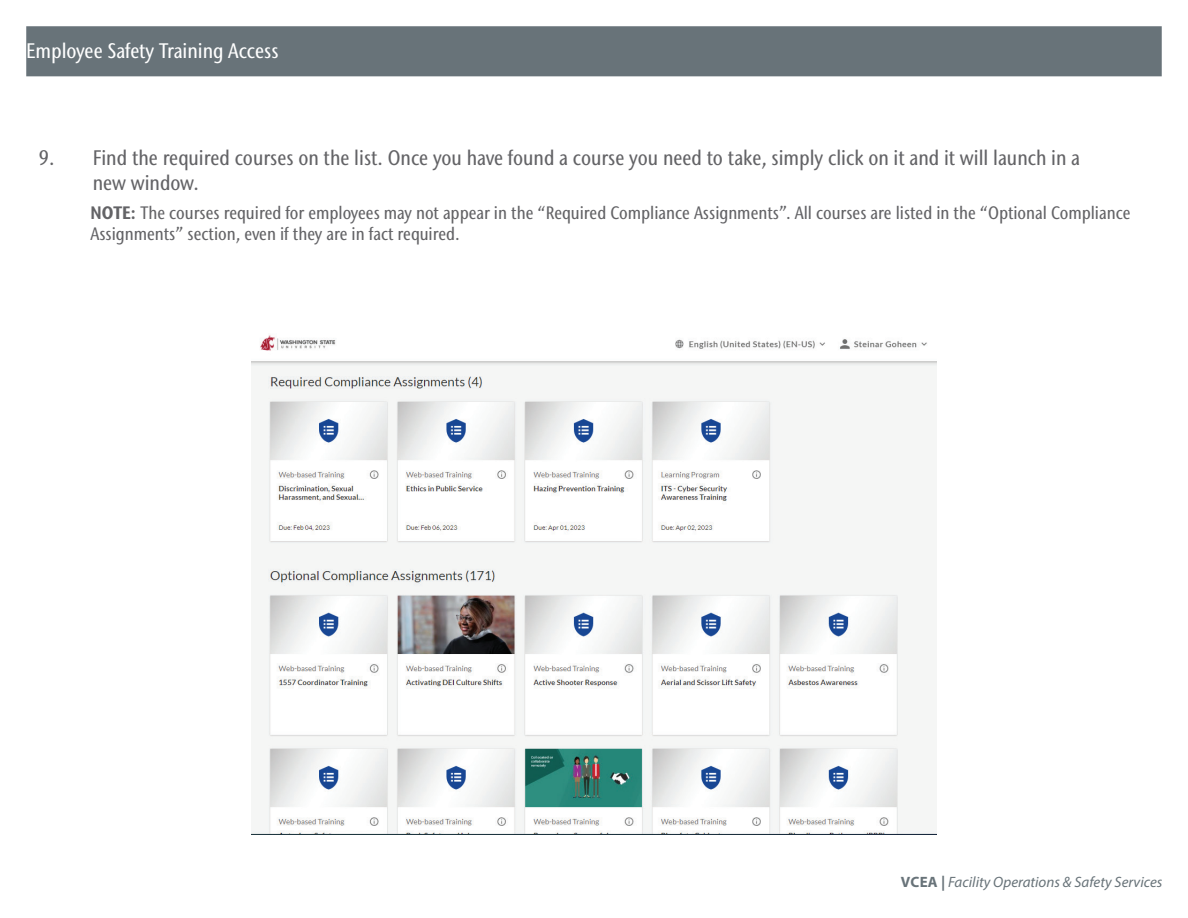
<style>
.page{position:relative;width:1188px;height:918px;background:#fff}
.page>*{position:absolute;margin:0;border:0;box-sizing:border-box;transform-origin:0 0}
.t1{font:500 condensed 21px/25.2px "Stone Sans IIITC Std";color:#636366}
.t2{font:500 condensed 21px "Stone Sans IIITC Std";color:#fff}
.t3{font:500 condensed 18px/21.6px "Stone Sans IIITC Std";color:#636366}
.t4{font:italic 15px "Myriad Pro";color:#687379}
.s1{font-weight:700}
.s2{font-weight:700;font-style:normal}
</style>
<div class="page">
<div style="left:26px;top:26px;width:1136px;height:50px;background:#687379;border:2px solid #687379"></div>
<img style="left:252px;top:335px;width:684px;height:499px">
<p class="t2" style="left:26px;top:38px;width:254px">Employee Safety Training Access</p>
<p class="t1" style="left:93px;top:145px;width:989px;text-indent:-54px">9. Find the required courses on the list. Once you have found a course you need to take, simply click on it and it will launch in a new window.</p>
<p class="t3" style="left:91px;top:201px;width:1042px"><span class="s1">NOTE:</span> The courses required for employees may not appear in the “Required Compliance Assignments”. All courses are listed in the “Optional Compliance<br>Assignments” section, even if they are in fact required.</p>
<p class="t4" style="left:901px;top:872px;width:263px"><span class="s2">VCEA |</span> Facility Operations &amp; Safety Services</p>
</div>
